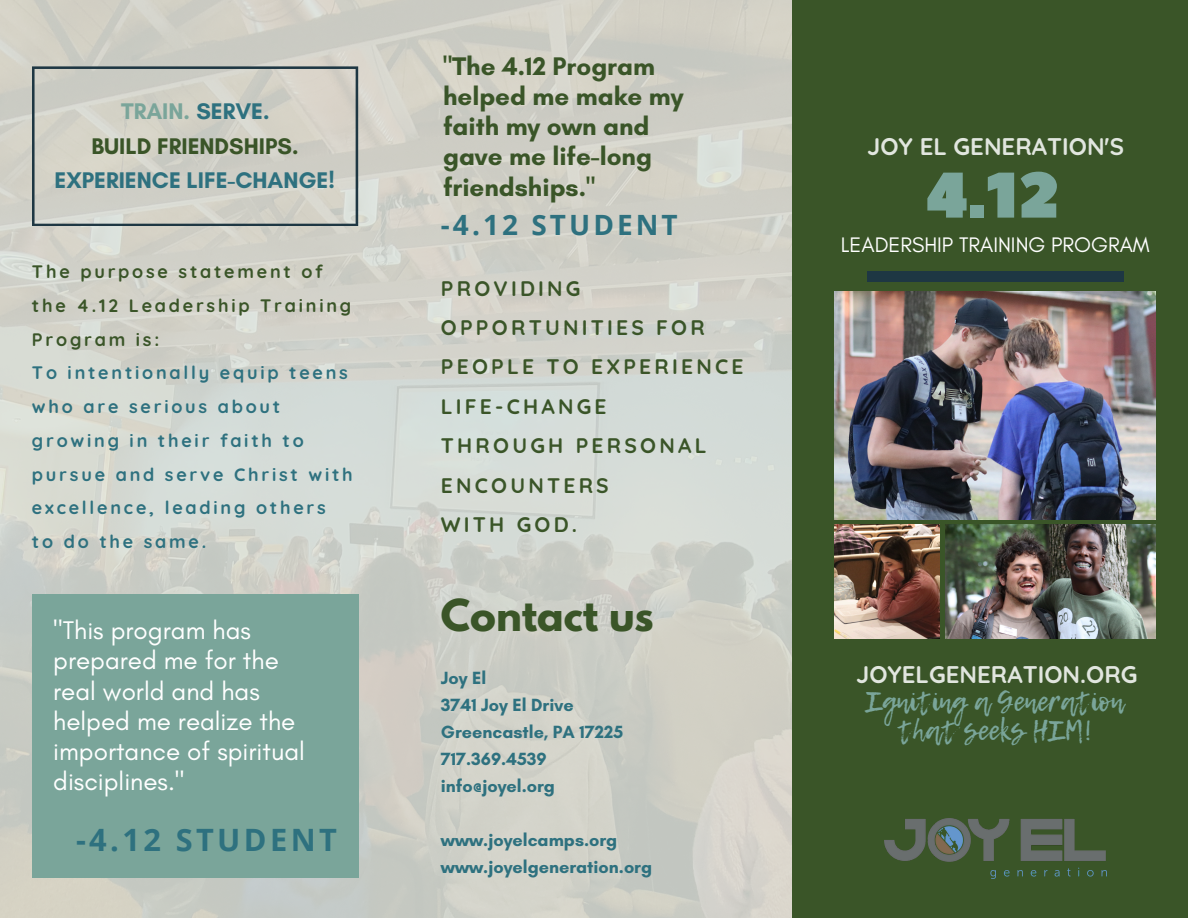
<style>
.page{position:relative;width:1188px;height:918px;background:#fff}
.page>*{position:absolute;margin:0;border:0;box-sizing:border-box;transform-origin:0 0}
.t1{font:64.35px "Peace Sans";color:#7aa59a}
.t2{font:700 39px "League Spartan";color:#3a5528}
.t3{font:700 30.75px "Open Sans";letter-spacing:.11em;color:#2e717f}
.t4{font:27.9px/29.7px "Lemon Tuesday";color:#7aa59a;text-align:center}
.t5{font:700 27.9px "Open Sans";letter-spacing:.11em;color:#2e717f}
.t6{font:25.95px/30.2px "Glacial Indifference";color:#fff}
.t7{font:700 25.95px/30.2px "Glacial Indifference";color:#3a5528}
.t8{font:700 24px "Quicksand";color:#e1e6df}
.t9{font:700 23.1px "Glacial Indifference";color:#2e717f}
.t10{font:700 23.1px "Glacial Indifference";color:#3a5528}
.t11{font:700 23.1px "Glacial Indifference";color:#7aa59a}
.t12{font:21.45px "Glacial Indifference";color:#fff}
.t13{font:700 21px/39.3px "Quicksand";letter-spacing:.155em;color:#3a5528}
.t14{font:700 18px/33.8px "Quicksand";letter-spacing:.155em;color:#2e717f}
.t15{font:700 18px "Glacial Indifference";color:#2e717f}
.t16{font:700 18px/33.8px "Quicksand";letter-spacing:.155em;color:#3a5528}
.s1{color:#2e717f}
</style>
<div class="page">
<img style="left:0;top:0;width:792px;height:918px">
<div style="left:792px;top:0;width:396px;height:918px;background:#3a5528"></div>
<img style="left:884px;top:819px;width:222px;height:59px">
<div style="left:867px;top:272px;width:257px;height:9px;background:#1e3743"></div>
<svg style="left:32px;top:66px;width:326px;height:160px;background:#c9c9c1"></svg>
<img style="left:834px;top:292px;width:322px;height:227px">
<img style="left:834px;top:525px;width:106px;height:113px">
<img style="left:946px;top:525px;width:210px;height:113px">
<div style="left:32px;top:594px;width:326px;height:284px;background:#7aa59a"></div>
<p class="t11" style="left:121px;top:97px;width:150px">TRAIN. <span class="s1">SERVE.</span></p>
<p class="t10" style="left:92px;top:132px;width:208px">BUILD FRIENDSHIPS.</p>
<p class="t9" style="left:55px;top:166px;width:282px">EXPERIENCE LIFE-CHANGE!</p>
<p class="t16" style="left:32px;top:255px;width:321px">The purpose statement of the 4.12 Leadership Training<br>Program is:</p>
<p class="t14" style="left:32px;top:356px;width:322px">To intentionally equip teens who are serious about growing in their faith to pursue and serve Christ with excellence, leading others<br>to do the same.</p>
<p class="t6" style="left:53px;top:615px;width:253px">"This program has prepared me for the real world and has helped me realize the importance of spiritual disciplines."</p>
<h4 class="t3" style="left:76px;top:818px;width:262px">-4.12 STUDENT</h4>
<h5 class="t7" style="left:443px;top:51px;width:242px">"The 4.12 Program helped me make my faith my own and gave me life-long friendships."</h5>
<h5 class="t5" style="left:441px;top:205px;width:238px">-4.12 STUDENT</h5>
<h6 class="t13" style="left:441px;top:268px;width:304px">PROVIDING<br>OPPORTUNITIES FOR<br>PEOPLE TO EXPERIENCE<br>LIFE-CHANGE</h6>
<h3 class="t13" style="left:441px;top:426px;width:267px">THROUGH PERSONAL<br>ENCOUNTERS</h3>
<p class="t13" style="left:441px;top:504px;width:138px">WITH GOD.</p>
<p class="t2" style="left:441px;top:596px;width:214px">Contact us</p>
<p class="t15" style="left:441px;top:667px;width:47px">Joy El</p>
<p class="t15" style="left:441px;top:694px;width:134px">3741 Joy El Drive</p>
<p class="t15" style="left:441px;top:721px;width:184px">Greencastle, PA 17225</p>
<p class="t15" style="left:441px;top:748px;width:107px">717.369.4539</p>
<h3 class="t15" style="left:441px;top:775px;width:116px">info@joyel.org</h3>
<h2 class="t15" style="left:441px;top:829px;width:178px">www.joyelcamps.org</h2>
<p class="t15" style="left:441px;top:856px;width:213px">www.joyelgeneration.org</p>
<p class="t8" style="left:867px;top:131px;width:258px">JOY EL GENERATION'S</p>
<p class="t1" style="left:925px;top:153px;width:136px">4.12</p>
<p class="t12" style="left:841px;top:232px;width:310px">LEADERSHIP TRAINING PROGRAM</p>
<p class="t8" style="left:856px;top:659px;width:283px">JOYELGENERATION.ORG</p>
<p class="t4" style="left:866px;top:686px;width:259px">Igniting a Generation that seeks HIM!</p>
</div>
